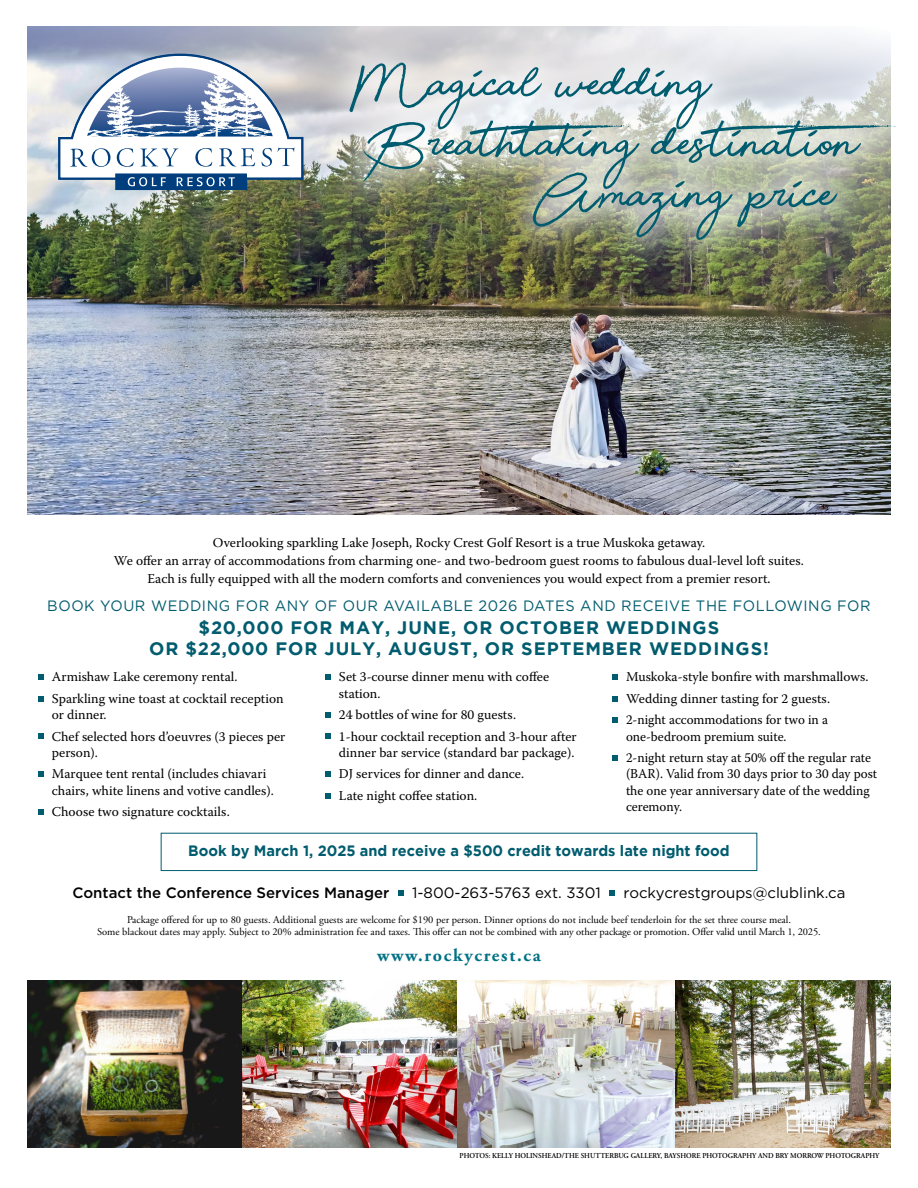
<style>
.page{position:relative;width:918px;height:1188px;background:#fff}
.page>*{position:absolute;margin:0;border:0;box-sizing:border-box;transform-origin:0 0}
.t1{font:72.75px/59.7px "Beauty";color:#005c6e}
.t2{font:700 18px/21px "Gotham";letter-spacing:.055em;color:#005c6e;text-align:center}
.t3{font:700 18px "Adobe Garamond Pro";letter-spacing:.1em;color:#007285}
.t4{font:15px "Gotham";letter-spacing:.04em;color:#005c6e}
.t5{font:700 15px "Gotham";color:#005c6e}
.t6{font:15px "Gotham";color:#000}
.t7{font:500 15px "Gotham";color:#000}
.t8{font:13.5px/21.3px "Warnock Pro";color:#000}
.t9{font:10.5px/12px "Adobe Garamond Pro";color:#000;text-align:center}
.t10{font:600 7.5px "Adobe Garamond Pro";color:#000;scale:.95 1}
.s1{font-family:"Overlock"}
</style>
<div class="page">
<img style="left:27px;top:980px;width:864px;height:167px">
<svg style="left:398px;top:891px;width:6px;height:5px"></svg>
<svg style="left:610px;top:891px;width:5px;height:5px"></svg>
<svg style="left:39px;top:675px;width:5px;height:5px"></svg>
<svg style="left:39px;top:696px;width:5px;height:5px"></svg>
<svg style="left:39px;top:734px;width:5px;height:5px"></svg>
<svg style="left:39px;top:772px;width:5px;height:5px"></svg>
<svg style="left:39px;top:809px;width:5px;height:6px"></svg>
<svg style="left:326px;top:675px;width:5px;height:5px"></svg>
<svg style="left:326px;top:712px;width:5px;height:6px"></svg>
<svg style="left:326px;top:734px;width:5px;height:5px"></svg>
<svg style="left:326px;top:772px;width:5px;height:5px"></svg>
<svg style="left:326px;top:793px;width:5px;height:5px"></svg>
<svg style="left:613px;top:675px;width:5px;height:5px"></svg>
<svg style="left:613px;top:696px;width:5px;height:5px"></svg>
<svg style="left:613px;top:717px;width:5px;height:6px"></svg>
<svg style="left:613px;top:755px;width:5px;height:5px"></svg>
<div style="left:161px;top:833px;width:596px;height:38px;border:1px solid #005c6e"></div>
<img style="left:27px;top:26px;width:864px;height:488px">
<div style="left:116px;top:174px;width:130px;height:15px;background:#003e7e"></div>
<div style="left:115px;top:173px;width:132px;height:17px;border:1px solid #003e7e"></div>
<svg style="left:58px;top:53px;width:246px;height:133px"></svg>
<div style="left:313px;top:25px;width:605px;height:252px;background:#fff;opacity:.75"></div>
<h1 class="t1" style="left:376px;top:65px;width:535px;text-indent:-26px">Magical wedding.<br>Breathtaking destination.</h1>
<h1 class="t1" style="left:546px;top:176px;width:295px">Amazing price.</h1>
<p class="t8" style="left:114px;top:534px;width:692px;line-height:18px;text-align:center">Overlooking sparkling Lake Joseph, Rocky Crest Golf Resort is a true Muskoka getaway.<br>We offer an array of accommodations from charming one- and two-bedroom guest rooms to fabulous dual-level loft suites.<br>Each is fully equipped with all the modern comforts and conveniences you would expect from a premier resort<span class="s1">.</span></p>
<p class="t4" style="left:47px;top:596px;width:825px">BOOK YOUR WEDDING FOR ANY OF OUR AVAILABLE 2026 DATES AND RECEIVE THE FOLLOWING FOR</p>
<h2 class="t2" style="left:149px;top:617px;width:621px">$20,000 FOR MAY, JUNE, OR OCTOBER WEDDINGS<br>OR $22,000 FOR JULY, AUGUST, OR SEPTEMBER WEDDINGS!</h2>
<p class="t8" style="left:52px;top:666px;width:233px">Armishaw Lake ceremony rental.<br>Sparkling wine toast at cocktail reception</p>
<p class="t8" style="left:52px;top:704px;width:235px">or dinner.<br>Chef selected hors d’oeuvres (3 pieces per</p>
<p class="t8" style="left:52px;top:742px;width:216px">person).<br>Marquee tent rental (includes chiavari</p>
<p class="t8" style="left:52px;top:780px;width:224px">chairs, white linens and votive candles).<br>Choose two signature cocktails.</p>
<p class="t8" style="left:626px;top:666px;width:244px">Muskoka-style bonfire with marshmallows.<br>Wedding dinner tasting for 2 guests.<br>2-night accommodations for two in a</p>
<p class="t8" style="left:626px;top:725px;width:247px">one-bedroom premium suite.<br>2-night return stay at 50% off the regular rate</p>
<p class="t8" style="left:626px;top:765px;width:253px;line-height:16.5px">(BAR). Valid from 30 days prior to 30 day post the one year anniversary date of the wedding ceremony.</p>
<p class="t5" style="left:188px;top:842px;width:543px">Book by March 1, 2025 and receive a $500 credit towards late night food</p>
<p class="t8" style="left:339px;top:668px;width:212px;line-height:16.5px">Set 3-course dinner menu with coffee station.</p>
<p class="t8" style="left:339px;top:704px;width:239px">24 bottles of wine for 80 guests.<br>1-hour cocktail reception and 3-hour after</p>
<p class="t8" style="left:339px;top:742px;width:237px">dinner bar service (standard bar package).<br>DJ services for dinner and dance.<br>Late night coffee station.</p>
<p class="t7" style="left:73px;top:882px;width:318px">Contact the Conference Services Manager</p>
<p class="t6" style="left:412px;top:883px;width:190px">1-800-263-5763 ext. 3301</p>
<p class="t6" style="left:624px;top:883px;width:223px">rockycrestgroups@clublink.ca</p>
<p class="t9" style="left:97px;top:914px;width:725px">Package offered for up to 80 guests. Additional guests are welcome for $190 per person. Dinner options do not include beef tenderloin for the set three course meal.<br>Some blackout dates may apply. Subject to 20% administration fee and taxes. This offer can not be combined with any other package or promotion. Offer valid until March 1, 2025.</p>
<h2 class="t3" style="left:377px;top:944px;width:165px">www.rockycrest.ca</h2>
<p class="t10" style="left:460px;top:1151px;width:443px">PHOTOS: KELLY HOLINSHEAD/THE SHUTTERBUG GALLERY, BAYSHORE PHOTOGRAPHY AND BRY MORROW PHOTOGRAPHY</p>
</div>
